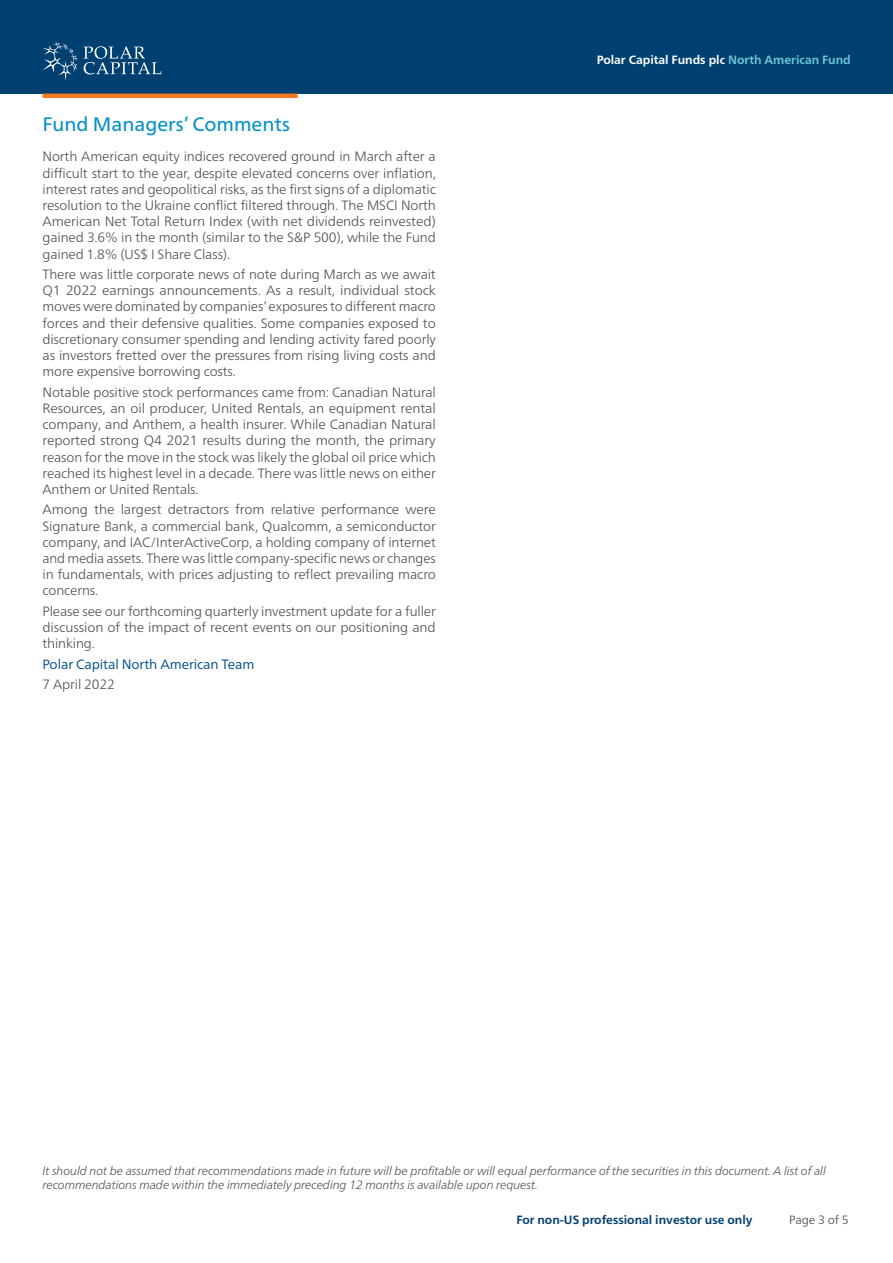
<style>
.page{position:relative;width:893px;height:1263px;background:#fff}
.page>*{position:absolute;margin:0;border:0;box-sizing:border-box;transform-origin:0 0}
.t1{font:19.5px "Frutiger Neue LT Pro";color:#0690c8}
.t2{font:300 13.5px/16.2px "Frutiger Neue LT Pro";letter-spacing:-.01em;color:#4b4f55;text-align:justify}
.t3{font:13.5px "Frutiger Neue LT Pro";letter-spacing:-.01em;color:#005187}
.t4{font:italic 300 12px/14.4px "Frutiger Neue LT Pro";letter-spacing:-.01em;color:#4b4f55}
.t5{font:700 12px "Frutiger Neue LT Pro";color:#fff}
.t6{font:700 12px "Frutiger Neue LT Pro";color:#004071}
.t7{font:300 12px "Frutiger Neue LT Pro";color:rgb(0 0 0/.75)}
.s1{color:#6dc5d8}
</style>
<div class="page">
<div style="left:0;top:0;width:893px;height:94px;background:#004071"></div>
<svg style="left:43px;top:41px;width:118px;height:40px"></svg>
<hr style="left:43px;top:94px;width:255px;height:4px;background:#f47921">
<h1 class="t1" style="left:43px;top:113px;width:249px">Fund Managers’ Comments</h1>
<p class="t2" style="left:43px;top:149px;width:395px">North American equity indices recovered ground in March after a difficult start to the year, despite elevated concerns over inflation, interest rates and geopolitical risks, as the first signs of a diplomatic resolution to the Ukraine conflict filtered through. The MSCI North American Net Total Return Index (with net dividends reinvested) gained 3.6% in the month (similar to the S&amp;P 500), while the Fund gained 1.8% (US$ I Share Class).</p>
<p class="t2" style="left:43px;top:266px;width:395px">There was little corporate news of note during March as we await Q1 2022 earnings announcements. As a result, individual stock moves were dominated by companies’ exposures to different macro forces and their defensive qualities. Some companies exposed to discretionary consumer spending and lending activity fared poorly as investors fretted over the pressures from rising living costs and more expensive borrowing costs.</p>
<p class="t2" style="left:43px;top:384px;width:395px">Notable positive stock performances came from: Canadian Natural Resources, an oil producer, United Rentals, an equipment rental company, and Anthem, a health insurer. While Canadian Natural reported strong Q4 2021 results during the month, the primary reason for the move in the stock was likely the global oil price which reached its highest level in a decade. There was little news on either Anthem or United Rentals.</p>
<p class="t2" style="left:43px;top:502px;width:395px">Among the largest detractors from relative performance were Signature Bank, a commercial bank, Qualcomm, a semiconductor company, and IAC/InterActiveCorp, a holding company of internet and media assets. There was little company-specific news or changes in fundamentals, with prices adjusting to reflect prevailing macro concerns.</p>
<p class="t2" style="left:43px;top:603px;width:395px">Please see our forthcoming quarterly investment update for a fuller discussion of the impact of recent events on our positioning and thinking.</p>
<p class="t3" style="left:43px;top:656px;width:213px">Polar Capital North American Team</p>
<p class="t2" style="left:43px;top:676px;width:74px">7 April 2022</p>
<p class="t5" style="left:597px;top:53px;width:256px">Polar Capital Funds plc <span class="s1">North American Fund</span></p>
<p class="t4" style="left:43px;top:1163px;width:785px">It should not be assumed that recommendations made in future will be profitable or will equal performance of the securities in this document. A list of all recommendations made within the immediately preceding 12 months is available upon request.</p>
<p class="t6" style="left:516px;top:1213px;width:238px">For non-US professional investor use only</p>
<p class="t7" style="left:789px;top:1211px;width:61px">Page 3 of 5</p>
</div>
